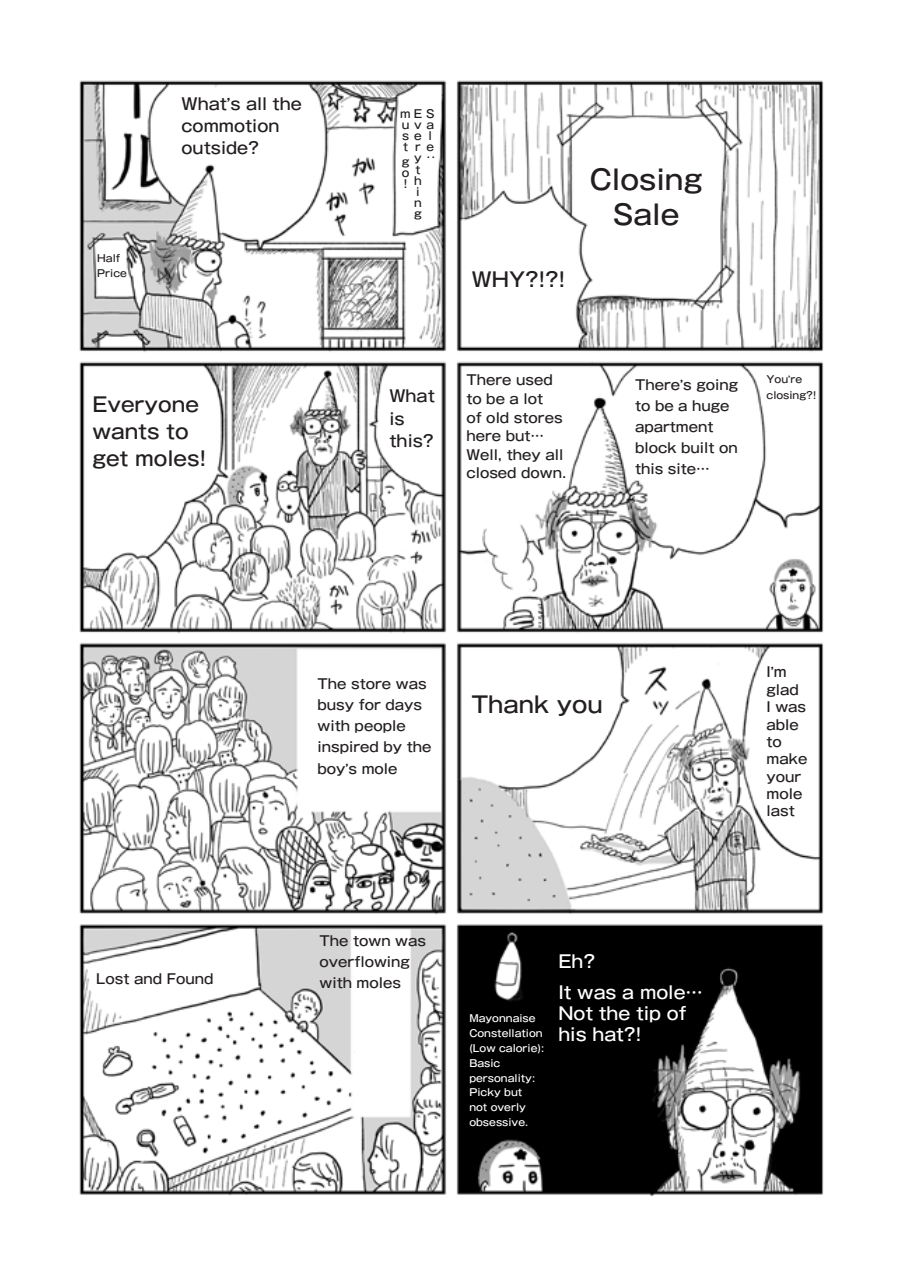
<style>
.page{position:relative;width:903px;height:1275px;background:#fff}
.page>*{position:absolute;margin:0;border:0;box-sizing:border-box;transform-origin:0 0}
.t1{font:500 27.3px/34.6px "Gothic MB101 Pr 6 N";color:#231f20;text-align:center}
.t2{font:500 22.4px "Gothic MB101 Pr 6 N";color:#231f20}
.t3{font:500 19.78px/27.3px "Gothic MB101 Pr 6 N";color:#231f20}
.t4{font:500 17.32px/31px "Gothic MB101 Pr 6 N";color:#fff}
.t5{font:500 16.1px/22.4px "Gothic MB101 Pr 6 N";color:#231f20}
.t6{font:500 13.65px/21px "Gothic MB101 Pr 6 N";color:#231f20}
.t7{font:500 11.2px/11.2px "Gothic MB101 Pr 6 N";color:#231f20;text-align:justify}
.t8{font:500 9.97px/14.9px "Gothic MB101 Pr 6 N";color:#fff}
.t9{font:500 9.97px/16.1px "Gothic MB101 Pr 6 N";color:#231f20}
.s1{font-family:"Antique Std ANM";font-weight:400}
</style>
<div class="page">
<img style="left:79px;top:80px;width:745px;height:1116px">
<p class="t9" style="left:97px;top:250px;width:31px;line-height:14.9px">Half<br>Price</p>
<p class="t5" style="left:182px;top:91px;width:122px">What<span class="s1">ʼ</span>s all the commotion outside?</p>
<h3 class="t3" style="left:92px;top:390px;width:115px">Everyone wants to get moles!</h3>
<p class="t7" style="left:400px;top:107px;width:35px;text-align:right">m E S v a<br>l<br>e</p>
<p class="t7" style="left:423px;top:159px;width:4px;rotate:-90deg">:</p>
<p class="t7" style="left:402px;top:118px;width:9px">u s t</p>
<p class="t7" style="left:402px;top:156px;width:9px">g o !</p>
<p class="t7" style="left:414px;top:130px;width:9px;text-align:left">e r y t h i n g</p>
<h3 class="t3" style="left:472px;top:264px;width:94px">WHY? ?! !</h3>
<h1 class="t1" style="left:590px;top:161px;width:114px">Closing<br>Sale</h1>
<p class="t5" style="left:389px;top:384px;width:47px">What is this?</p>
<p class="t6" style="left:466px;top:370px;width:102px;line-height:18.6px">There used to be a lot<br>of old stores here but<span class="s1">...<br></span>Well, they all closed down.</p>
<p class="t6" style="left:635px;top:373px;width:105px">There<span class="s1">ʼ</span>s going to be a huge apartment block built on this site<span class="s1">...</span></p>
<p class="t9" style="left:766px;top:371px;width:51px">You<span class="s1">ʼ</span>re closing?!</p>
<p class="t6" style="left:96px;top:968px;width:119px">Lost and Found</p>
<p class="t6" style="left:317px;top:673px;width:115px">The store was busy for days with people inspired by the boy<span class="s1">ʼ</span>s mole</p>
<h2 class="t2" style="left:471px;top:686px;width:133px">Thank you</h2>
<p class="t6" style="left:319px;top:929px;width:108px">The town was overflowing with moles</p>
<p class="t8" style="left:469px;top:1010px;width:76px">Mayonnaise<br>Constellation (Low calorie :(<br>Basic personality:<br>Picky but<br>not overly obsessive.</p>
<p class="t4" style="left:558px;top:945px;width:146px">Eh?<br>It was a mole<span class="s1">...</span></p>
<p class="t4" style="left:558px;top:1002px;width:130px;line-height:21px">Not the tip of his hat?!</p>
<p class="t6" style="left:766px;top:663px;width:42px;line-height:17.3px">I<span class="s1">ʼ</span>m glad<br>I was able to make your mole last</p>
</div>
